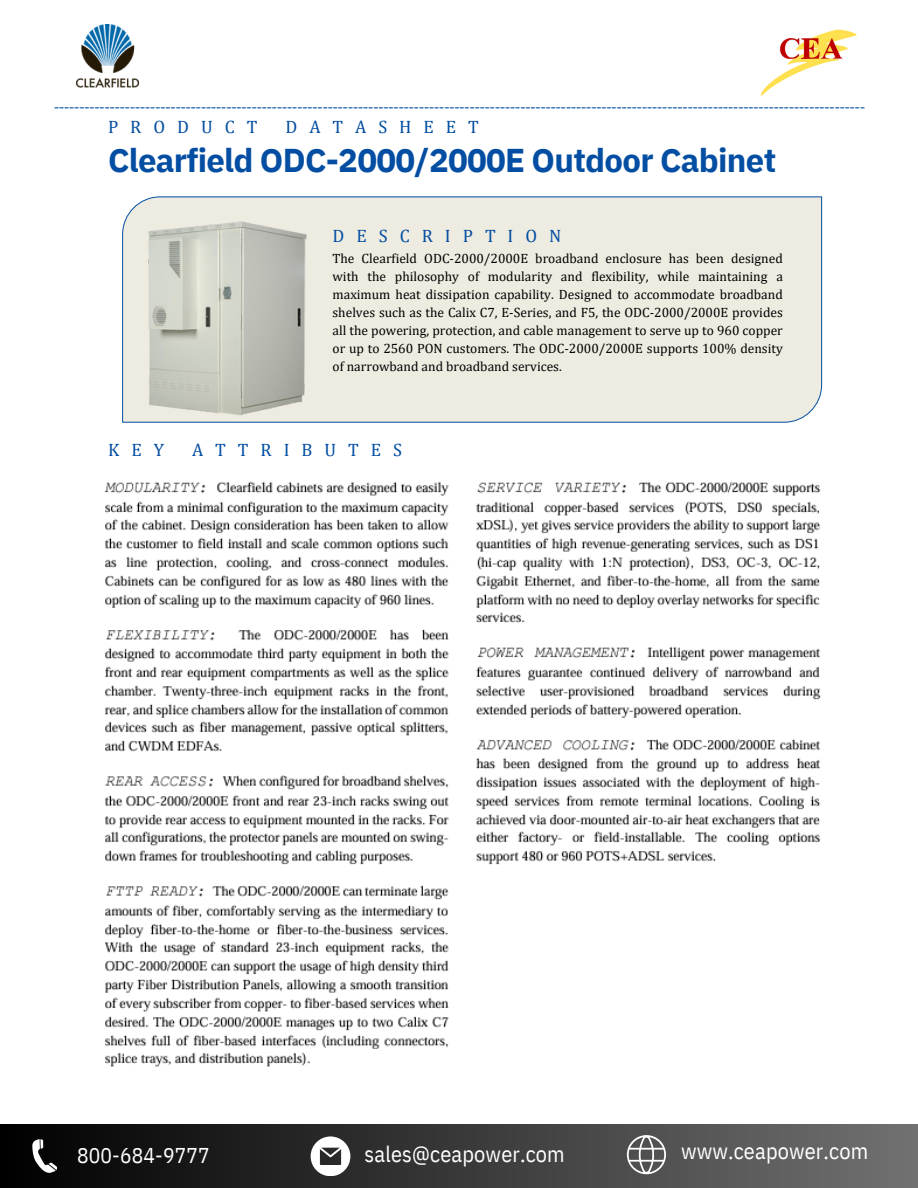
<style>
.page{position:relative;width:918px;height:1188px;background:#fff}
.page>*{position:absolute;margin:0;border:0;box-sizing:border-box;transform-origin:0 0}
.t1{font:700 33px "IBM Plex Sans";letter-spacing:-.02em;color:#034ea2}
.t2{font:22.2px "IBM Plex Sans Cond";letter-spacing:.005em;color:#fff}
.t3{font:21.45px "IBM Plex Sans Cond";letter-spacing:.005em;color:#fff}
.t4{font:18px "Cambria";letter-spacing:.665em;color:#034ea2}
.t5{font:16.5px "Calibri";color:#034ea2}
.t6{font:13.5px/18px "Cambria";color:#000;text-align:justify}
</style>
<div class="page">
<div style="left:122px;top:197px;width:700px;height:226px;background:#eeece1"></div>
<img style="left:147px;top:221px;width:160px;height:197px">
<img style="left:104px;top:481px;width:717px;height:586px">
<img style="left:77px;top:25px;width:62px;height:63px">
<img style="left:732px;top:29px;width:125px;height:176px">
<div style="left:0;top:1124px;width:918px;height:64px;background:linear-gradient(to right,#000,#717171)"></div>
<svg style="left:32px;top:1139px;width:25px;height:35px"></svg>
<svg style="left:311px;top:1136px;width:39px;height:40px"></svg>
<svg style="left:627px;top:1135px;width:39px;height:39px"></svg>
<p class="t5" style="left:54px;top:99px;width:813px">----------------------------------------------------------------------------------------------------------------------------------------------------------------</p>
<p class="t4" style="left:108px;top:116px;width:151px">PRODUCT</p>
<p class="t4" style="left:285px;top:116px;width:195px">DATASHEET</p>
<p class="t1" style="left:108px;top:138px;width:670px">Clearfield ODC-2000/2000E Outdoor Cabinet</p>
<p class="t4" style="left:333px;top:225px;width:230px">DESCRIPTION</p>
<p class="t6" style="left:333px;top:249px;width:452px">The Clearfield ODC-2000/2000E broadband enclosure has been designed with the philosophy of modularity and flexibility, while maintaining a maximum heat dissipation capability. Designed to accommodate broadband shelves such as the Calix C7, E-Series, and F5, the ODC-2000/2000E provides all the powering, protection, and cable management to serve up to 960 copper or up to 2560 PON customers. The ODC-2000/2000E supports 100% density of narrowband and broadband services.</p>
<p class="t4" style="left:108px;top:439px;width:58px">KEY</p>
<p class="t4" style="left:192px;top:439px;width:212px">ATTRIBUTES</p>
<p class="t3" style="left:77px;top:1141px;width:134px">800-684-9777</p>
<p class="t2" style="left:365px;top:1139px;width:202px">sales@ceapower.com</p>
<p class="t2" style="left:681px;top:1136px;width:189px">www.ceapower.com</p>
</div>
